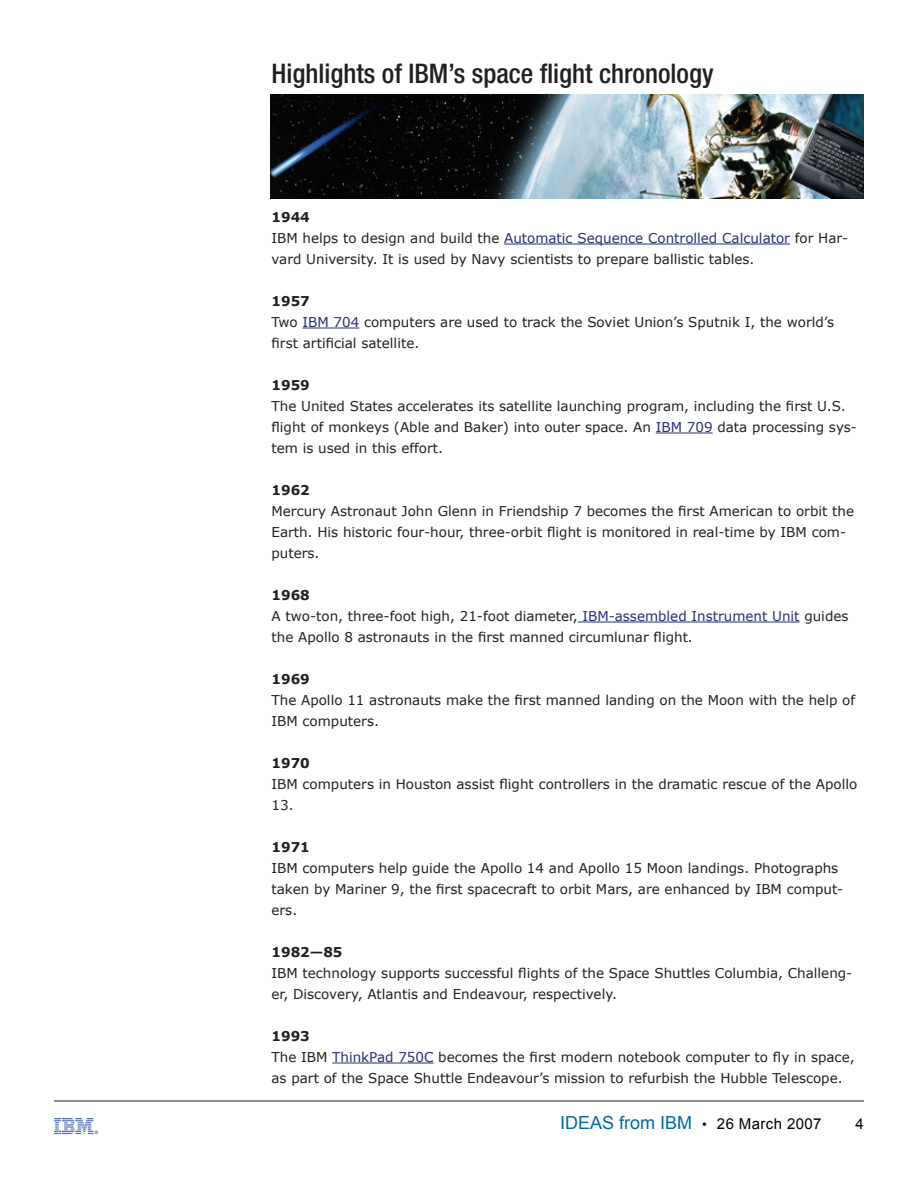
<style>
.page{position:relative;width:918px;height:1188px;background:#fff}
.page>*{position:absolute;margin:0;border:0;box-sizing:border-box;transform-origin:0 0}
.t1{font:500 condensed 27px "Helvetica Neue";color:#231f20}
.t2{font:18px "Arial";color:#006b9d}
.t3{font:13.5px/21px "Verdana";color:#231f20}
.t4{font:700 13.5px "Verdana";color:#231f20}
.s1{font-weight:700}
.s2{color:#272e75}
.s3{font-size:13.5px;color:#000}
.s4{font-size:15px;color:#000}
</style>
<div class="page">
<hr style="left:54px;top:1101px;width:810px;height:1px;background:#231f20">
<img style="left:54px;top:1118px;width:43px;height:17px">
<img style="left:270px;top:95px;width:594px;height:104px">
<hr style="left:504px;top:244px;width:286px;height:1px;background:#272e75">
<hr style="left:302px;top:328px;width:57px;height:1px;background:#272e75">
<hr style="left:656px;top:433px;width:57px;height:1px;background:#272e75">
<hr style="left:578px;top:622px;width:222px;height:1px;background:#272e75">
<hr style="left:332px;top:1063px;width:102px;height:1px;background:#272e75">
<h1 class="t1" style="left:272px;top:57px;width:444px">Highlights of IBM’s space flight chronology</h1>
<p class="t3" style="left:272px;top:206px;width:578px"><span class="s1">1944<br></span>IBM helps to design and build the <span class="s2">Automatic Sequence Controlled Calculator</span> for Har&shy;vard University. It is used by Navy scientists to prepare ballistic tables.</p>
<p class="t3" style="left:272px;top:290px;width:564px"><span class="s1">1957<br></span>Two <span class="s2">IBM 704</span> computers are used to track the Soviet Union’s Sputnik I, the world’s first artificial satellite.</p>
<p class="t4" style="left:272px;top:376px;width:40px">1959</p>
<p class="t3" style="left:272px;top:395px;width:587px">The United States accelerates its satellite launching program, including the first U.S. flight of monkeys (Able and Baker) into outer space. An <span class="s2">IBM 709</span> data processing sys&shy;tem is used in this effort.</p>
<p class="t4" style="left:272px;top:481px;width:40px">1962</p>
<p class="t3" style="left:272px;top:500px;width:584px">Mercury Astronaut John Glenn in Friendship 7 becomes the first American to orbit the<br>Earth. His historic four-hour, three-orbit flight is monitored in real-time by IBM com&shy;puters.</p>
<p class="t3" style="left:272px;top:584px;width:579px"><span class="s1">1968<br></span>A two-ton, three-foot high, 21-foot diameter, <span class="s2">IBM-assembled Instrument Unit</span> guides the Apollo 8 astronauts in the first manned circumlunar flight.</p>
<p class="t4" style="left:272px;top:670px;width:40px">1969</p>
<p class="t3" style="left:272px;top:689px;width:585px">The Apollo 11 astronauts make the first manned landing on the Moon with the help of<br>IBM computers.</p>
<p class="t4" style="left:272px;top:754px;width:40px">1970</p>
<p class="t3" style="left:272px;top:773px;width:587px">IBM computers in Houston assist flight controllers in the dramatic rescue of the Apollo<br>13.</p>
<p class="t4" style="left:272px;top:838px;width:40px">1971</p>
<p class="t3" style="left:272px;top:857px;width:573px">IBM computers help guide the Apollo 14 and Apollo 15 Moon landings. Photographs taken by Mariner 9, the first spacecraft to orbit Mars, are enhanced by IBM comput&shy;ers.</p>
<p class="t4" style="left:272px;top:943px;width:73px">1982—85</p>
<p class="t3" style="left:272px;top:962px;width:582px">IBM technology supports successful flights of the Space Shuttles Columbia, Challeng&shy;er, Discovery, Atlantis and Endeavour, respectively.</p>
<p class="t3" style="left:272px;top:1025px;width:585px"><span class="s1">1993<br></span>The IBM <span class="s2">ThinkPad 750C</span> becomes the first modern notebook computer to fly in space, as part of the Space Shuttle Endeavour’s mission to refurbish the Hubble Telescope.</p>
<h2 class="t2" style="left:560px;top:1111px;width:263px">IDEAS from IBM <span class="s3">•</span> <span class="s4">26 March 2007</span></h2>
</div>
